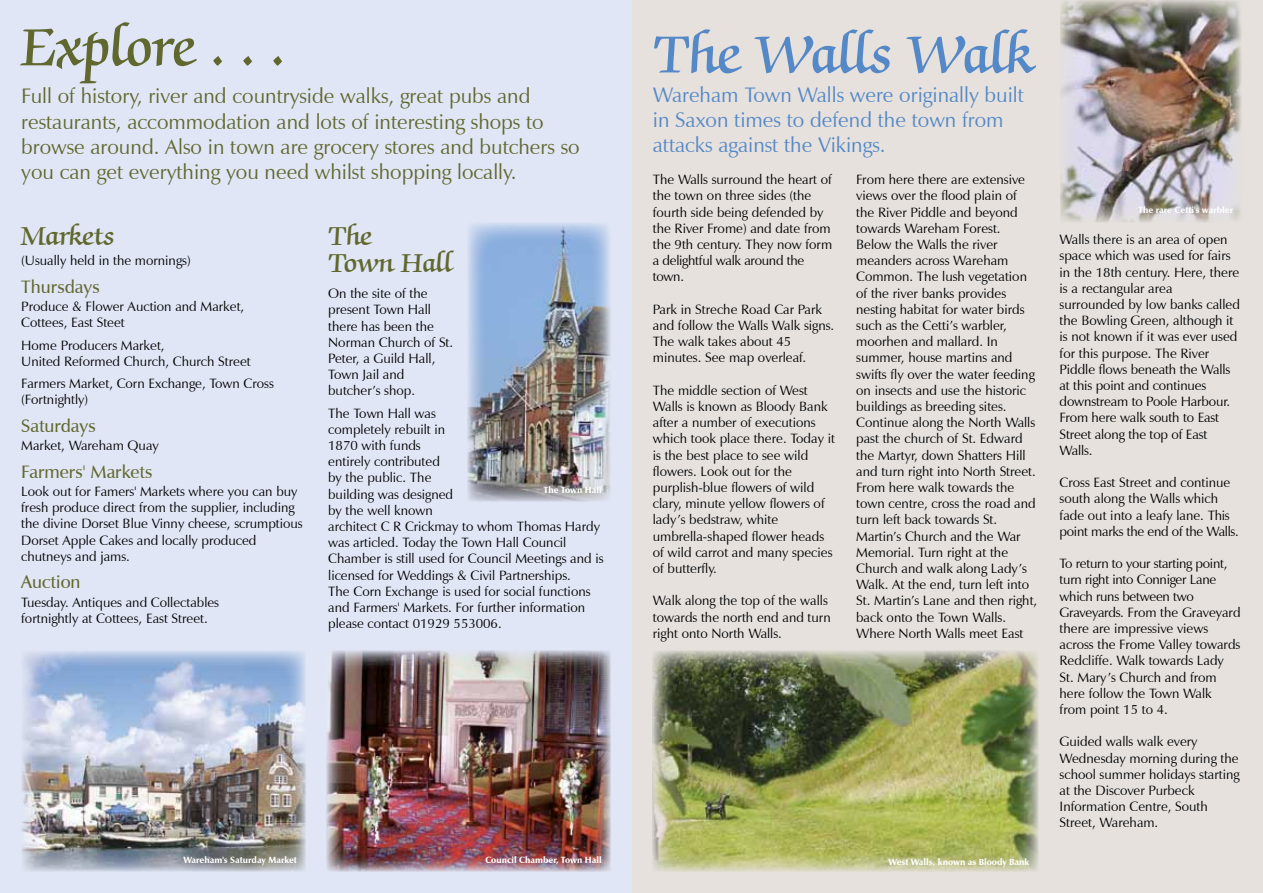
<style>
.page{position:relative;width:1263px;height:893px;background:#fff}
.page>*{position:absolute;margin:0;border:0;box-sizing:border-box;transform-origin:0 0}
.t1{font:600 60px "Zapf Chancery IT Cby BT";color:#5488c7}
.t2{font:600 60px "Zapf Chancery IT Cby BT";color:#60682f}
.t3{font:600 30px/27px "Zapf Chancery IT Cby BT";color:#60682f}
.t4{font:21px/25.2px "Zapf Humanist 601 BT";color:#60682f}
.t5{font:21px/25.2px "Zapf Humanist 601 BT";color:#5488c7}
.t6{font:600 18px "Zapf Humanist 601 BT";color:#60682f}
.t7{font:13.5px/16.2px "Zapf Humanist 601 BT";color:#000}
.t8{font:900 9px "Zapf Humanist 601 BT";color:#fff}
</style>
<div class="page">
<div style="left:631px;top:0;width:632px;height:893px;background:#e6e1dd"></div>
<img style="left:1060px;top:0;width:182px;height:222px">
<img style="left:653px;top:651px;width:385px;height:221px">
<div style="left:0;top:0;width:631px;height:893px;background:#e0e6f5"></div>
<img style="left:326px;top:651px;width:284px;height:221px">
<img style="left:21px;top:651px;width:284px;height:221px">
<img style="left:468px;top:223px;width:142px;height:278px">
<h1 class="t2" style="left:21px;top:16px;width:266px">Explore . . .</h1>
<p class="t4" style="left:21px;top:83px;width:560px">Full of history, river and countryside walks, great pubs and restaurants, accommodation and lots of interesting shops to browse around. Also in town are grocery stores and butchers so you can get everything you need whilst shopping locally.</p>
<h2 class="t3" style="left:328px;top:224px;width:126px">The<br>Town Hall</h2>
<p class="t7" style="left:328px;top:285px;width:127px">On the site of the present Town Hall there has been the<br>Norman Church of St.<br>Peter, a Guild Hall,<br>Town Jail and butcher’s shop.</p>
<p class="t7" style="left:328px;top:405px;width:277px">The Town Hall was<br>completely rebuilt in<br>1870 with funds<br>entirely contributed<br>by the public. The<br>building was designed<br>by the well known<br>architect C R Crickmay to whom Thomas Hardy was articled. Today the Town Hall Council<br>Chamber is still used for Council Meetings and is licensed for Weddings &amp; Civil Partnerships.<br>The Corn Exchange is used for social functions and Farmers' Markets. For further information please contact 01929 553006.</p>
<h2 class="t3" style="left:21px;top:224px;width:95px">Markets</h2>
<p class="t7" style="left:21px;top:252px;width:171px">(Usually held in the mornings)</p>
<h3 class="t6" style="left:21px;top:275px;width:80px">Thursdays</h3>
<p class="t7" style="left:21px;top:298px;width:224px">Produce &amp; Flower Auction and Market,<br>Cottees, East Steet</p>
<p class="t7" style="left:21px;top:337px;width:231px">Home Producers Market,<br>United Reformed Church, Church Street</p>
<p class="t7" style="left:21px;top:375px;width:254px">Farmers Market, Corn Exchange, Town Cross (Fortnightly)</p>
<h3 class="t6" style="left:21px;top:414px;width:76px">Saturdays</h3>
<p class="t7" style="left:21px;top:437px;width:139px">Market, Wareham Quay</p>
<h3 class="t6" style="left:21px;top:460px;width:133px">Farmers' Markets</h3>
<p class="t7" style="left:21px;top:483px;width:283px">Look out for Famers' Markets where you can buy fresh produce direct from the supplier, including the divine Dorset Blue Vinny cheese, scrumptious Dorset Apple Cakes and locally produced chutneys and jams.</p>
<h3 class="t6" style="left:21px;top:571px;width:61px">Auction</h3>
<p class="t7" style="left:21px;top:594px;width:199px">Tuesday. Antiques and Collectables fortnightly at Cottees, East Street.</p>
<p class="t8" style="left:543px;top:485px;width:60px">The Town Hall</p>
<p class="t8" style="left:183px;top:855px;width:115px">Wareham's Saturday Market</p>
<p class="t8" style="left:485px;top:855px;width:118px">Council Chamber, Town Hall</p>
<h1 class="t1" style="left:653px;top:23px;width:382px">The Walls Walk</h1>
<h3 class="t5" style="left:653px;top:82px;width:372px">Wareham Town Walls were originally built in Saxon times to defend the town from attacks against the Vikings.</h3>
<p class="t7" style="left:653px;top:171px;width:181px">The Walls surround the heart of the town on three sides (the fourth side being defended by the River Frome) and date from the 9th century. They now form a delightful walk around the town.</p>
<p class="t7" style="left:653px;top:301px;width:183px">Park in Streche Road Car Park and follow the Walls Walk signs.<br>The walk takes about 45 minutes. See map overleaf.</p>
<p class="t7" style="left:653px;top:382px;width:184px">The middle section of West<br>Walls is known as Bloody Bank after a number of executions which took place there. Today it is the best place to see wild flowers. Look out for the purplish-blue flowers of wild clary, minute yellow flowers of lady’s bedstraw, white umbrella-shaped flower heads of wild carrot and many species of butterfly.</p>
<p class="t7" style="left:653px;top:593px;width:179px">Walk along the top of the walls towards the north end and turn right onto North Walls.</p>
<p class="t7" style="left:856px;top:171px;width:183px">From here there are extensive views over the flood plain of the River Piddle and beyond towards Wareham Forest.<br>Below the Walls the river meanders across Wareham<br>Common. The lush vegetation of the river banks provides nesting habitat for water birds such as the Cetti’s warbler, moorhen and mallard. In summer, house martins and swifts fly over the water feeding on insects and use the historic buildings as breeding sites.<br>Continue along the North Walls past the church of St. Edward the Martyr, down Shatters Hill and turn right into North Street.<br>From here walk towards the town centre, cross the road and turn left back towards St.<br>Martin’s Church and the War<br>Memorial. Turn right at the<br>Church and walk along Lady’s<br>Walk. At the end, turn left into<br>St. Martin’s Lane and then right, back onto the Town Walls.<br>Where North Walls meet East</p>
<p class="t8" style="left:888px;top:856px;width:143px">West Walls, known as Bloody Bank</p>
<p class="t8" style="left:1138px;top:205px;width:97px">The rare Cetti's warbler</p>
<p class="t7" style="left:1059px;top:231px;width:182px">Walls there is an area of open space which was used for fairs in the 18th century. Here, there is a rectangular area surrounded by low banks called the Bowling Green, although it is not known if it was ever used for this purpose. The River<br>Piddle flows beneath the Walls at this point and continues downstream to Poole Harbour.<br>From here walk south to East<br>Street along the top of East<br>Walls.</p>
<p class="t7" style="left:1059px;top:474px;width:181px">Cross East Street and continue south along the Walls which fade out into a leafy lane. This point marks the end of the Walls.</p>
<p class="t7" style="left:1059px;top:555px;width:182px">To return to your starting point, turn right into Conniger Lane which runs between two<br>Graveyards. From the Graveyard there are impressive views across the Frome Valley towards<br>Redcliffe. Walk towards Lady<br>St. Mary’s Church and from here follow the Town Walk from point 15 to 4.</p>
<p class="t7" style="left:1059px;top:734px;width:182px">Guided walls walk every<br>Wednesday morning during the school summer holidays starting at the Discover Purbeck<br>Information Centre, South<br>Street, Wareham.</p>
</div>
